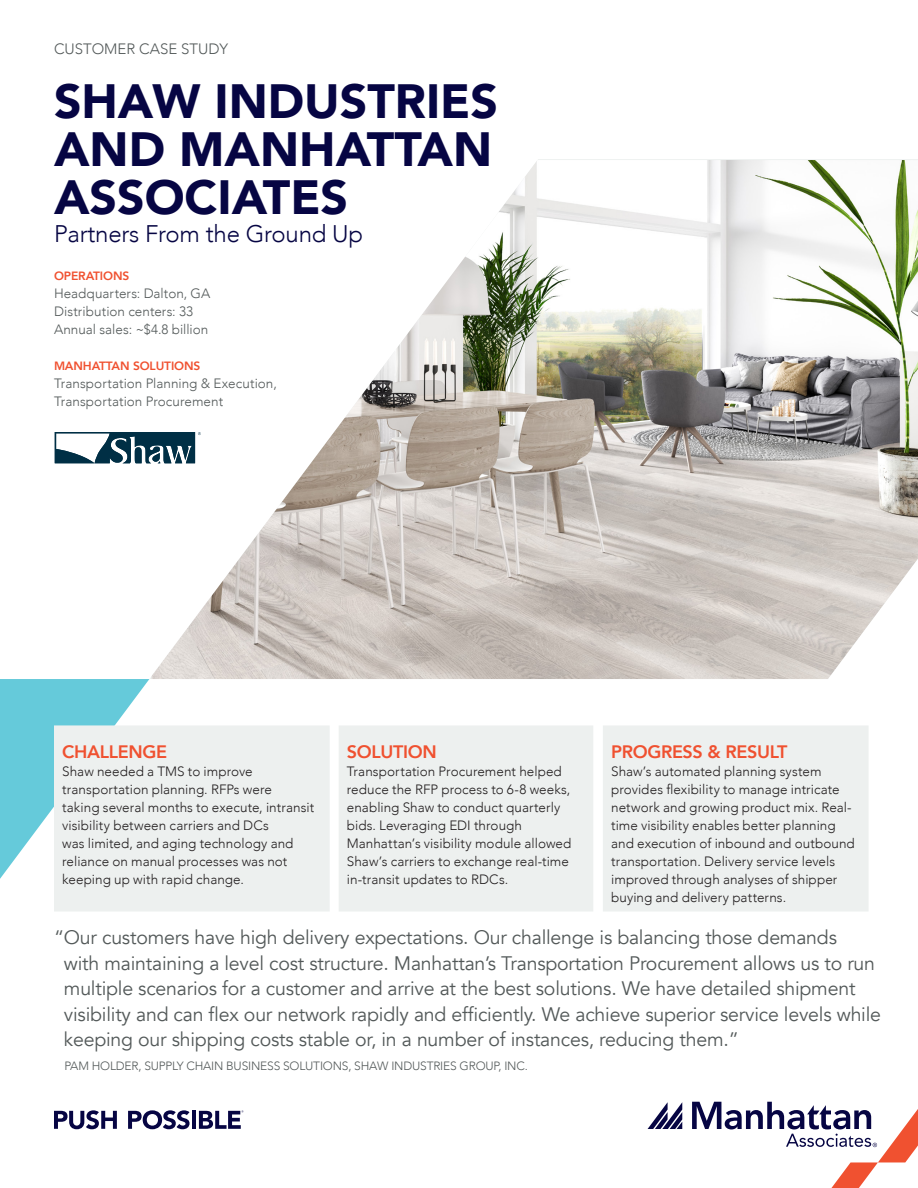
<style>
.page{position:relative;width:918px;height:1188px;background:#fff}
.page>*{position:absolute;margin:0;border:0;box-sizing:border-box;transform-origin:0 0}
.t1{font:900 48px/48px "Avenir";color:#060543}
.t2{font:300 24px "Avenir";letter-spacing:-.01em;color:#060543}
.callout_quote{font:19.5px/25.5px "Avenir";letter-spacing:-.01em;color:#535959}
.t3{font:800 18px "Avenir";letter-spacing:-.02em;color:#f05130}
.MINI_BROW{font:300 15px "Avenir";color:#535959}
.Body_Copy{font:300 13.5px/18px "Avenir";letter-spacing:.005em;color:#231f20}
.Body_gray{font:300 13.5px "Avenir";letter-spacing:.005em;color:#535959}
.callout_quote-2{font:300 12px "Avenir";letter-spacing:-.015em;color:#535959}
.t4{font:800 12px "Avenir";letter-spacing:-.01em;color:#f05130}
</style>
<div class="page">
<img style="left:152px;top:160px;width:766px;height:519px">
<svg style="left:0;top:679px;width:149px;height:451px"></svg>
<svg style="left:54px;top:1110px;width:63px;height:19px"></svg>
<svg style="left:128px;top:1110px;width:62px;height:19px"></svg>
<hr style="left:192px;top:1111px;width:4px;height:18px;background:#060543">
<svg style="left:199px;top:1110px;width:44px;height:19px"></svg>
<div style="left:55px;top:726px;width:274px;height:185px;background:#edf0ef"></div>
<div style="left:54px;top:725px;width:276px;height:187px;border:2px solid #edf0ef"></div>
<div style="left:339px;top:726px;width:254px;height:185px;background:#edf0ef"></div>
<div style="left:604px;top:726px;width:264px;height:185px;background:#edf0ef"></div>
<div style="left:603px;top:725px;width:266px;height:187px;border:2px solid #edf0ef"></div>
<svg style="left:648px;top:1102px;width:34px;height:27px"></svg>
<svg style="left:692px;top:1101px;width:226px;height:87px"></svg>
<svg style="left:55px;top:432px;width:146px;height:31px"></svg>
<p class="MINI_BROW" style="left:54px;top:40px;width:176px">CUSTOMER CASE STUDY</p>
<p class="t1" style="left:54px;top:76px;width:446px">SHAW INDUSTRIES</p>
<p class="t1" style="left:54px;top:124px;width:440px">AND MANHATTAN<br>ASSOCIATES</p>
<p class="t2" style="left:54px;top:220px;width:311px">Partners From the Ground Up</p>
<p class="t4" style="left:54px;top:266px;width:77px">OPERATIONS</p>
<p class="Body_gray" style="left:54px;top:285px;width:158px">Headquarters: Dalton, GA</p>
<p class="Body_gray" style="left:54px;top:303px;width:141px">Distribution centers: 33</p>
<p class="Body_gray" style="left:54px;top:321px;width:156px">Annual sales: ~$4.8 billion</p>
<p class="t4" style="left:54px;top:356px;width:148px">MANHATTAN SOLUTIONS</p>
<p class="Body_gray" style="left:54px;top:375px;width:224px">Transportation Planning &amp; Execution,</p>
<p class="Body_gray" style="left:54px;top:393px;width:171px">Transportation Procurement</p>
<p class="t3" style="left:62px;top:738px;width:106px">CHALLENGE</p>
<p class="Body_Copy" style="left:62px;top:762px;width:192px">Shaw needed a TMS to improve</p>
<p class="Body_Copy" style="left:62px;top:780px;width:211px">transportation planning. RFPs were</p>
<p class="Body_Copy" style="left:62px;top:798px;width:254px">taking several months to execute, intransit</p>
<p class="Body_Copy" style="left:62px;top:816px;width:208px">visibility between carriers and DCs</p>
<p class="Body_Copy" style="left:62px;top:834px;width:233px">was limited, and aging technology and</p>
<p class="Body_Copy" style="left:62px;top:852px;width:227px">reliance on manual processes was not</p>
<p class="Body_Copy" style="left:62px;top:870px;width:183px">keeping up with rapid change.</p>
<p class="t3" style="left:347px;top:738px;width:91px">SOLUTION</p>
<p class="Body_Copy" style="left:347px;top:762px;width:216px">Transportation Procurement helped</p>
<p class="Body_Copy" style="left:347px;top:780px;width:225px">reduce the RFP process to 6-8 weeks,</p>
<p class="Body_Copy" style="left:347px;top:798px;width:226px">enabling Shaw to conduct quarterly bids. Leveraging EDI through Manhattan’s visibility module allowed Shaw’s carriers to exchange real-time in-transit updates to RDCs.</p>
<p class="t3" style="left:611px;top:738px;width:178px">PROGRESS &amp; RESULT</p>
<p class="Body_Copy" style="left:611px;top:762px;width:245px">Shaw’s automated planning system provides flexibility to manage intricate network and growing product mix. Real&shy;time visibility enables better planning and execution of inbound and outbound transportation. Delivery service levels improved through analyses of shipper buying and delivery patterns.</p>
<p class="callout_quote" style="left:64px;top:925px;width:819px;text-indent:-10px">“Our customers have high delivery expectations. Our challenge is balancing those demands<br>with maintaining a level cost structure. Manhattan’s Transportation Procurement allows us to run multiple scenarios for a customer and arrive at the best solutions. We have detailed shipment visibility and can flex our network rapidly and efficiently. We achieve superior service levels while keeping our shipping costs stable or, in a number of instances, reducing them.”</p>
<p class="callout_quote-2" style="left:64px;top:1059px;width:465px">PAM HOLDER, SUPPLY CHAIN BUSINESS SOLUTIONS, SHAW INDUSTRIES GROUP, INC.</p>
</div>
